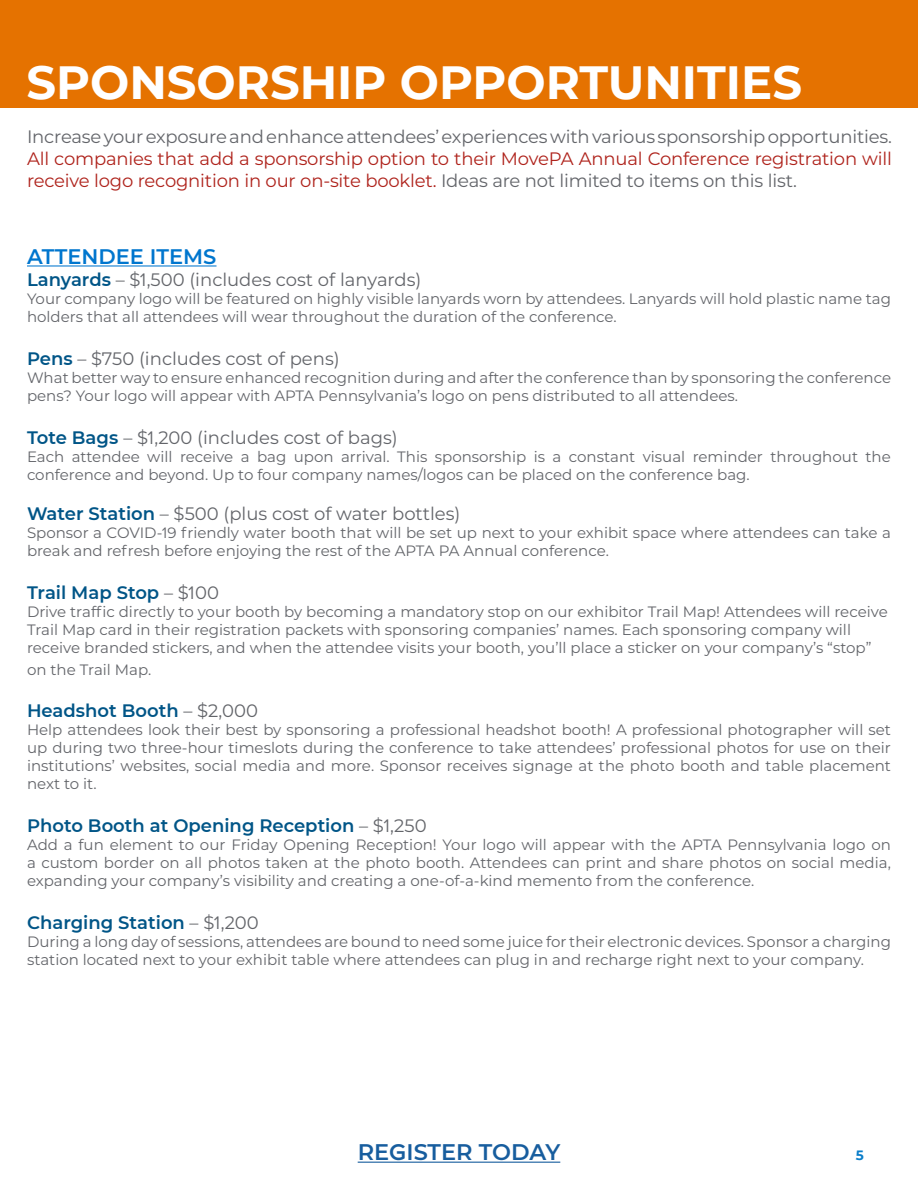
<style>
.page{position:relative;width:918px;height:1188px;background:#fff}
.page>*{position:absolute;margin:0;border:0;box-sizing:border-box;transform-origin:0 0}
.t1{font:700 46.5px "APTA Sans";color:#fff}
.t2{font:600 22.5px "APTA Sans";color:#175d9e}
.t3{font:600 21px "APTA Sans";color:#0076ce}
.t4{font:18px/21.6px "APTA Sans";letter-spacing:-.01em;color:#af231c;text-align:justify}
.t5{font:18px "APTA Sans";color:#63656a}
.t6{font:600 18px "APTA Sans";color:#005587}
.t7{font:15px/18px "APTA Sans";color:#63656a}
.t8{font:700 13.5px "APTA Sans";color:#0a7eca}
.s1{color:#63656a}
.s2{font-weight:600;color:#005587}
.s3{font-weight:400;color:#63656a}
</style>
<div class="page">
<hr style="left:358px;top:1162px;width:202px;height:1px;background:#175d9e">
<div style="left:0;top:0;width:918px;height:108px;background:#e57200"></div>
<hr style="left:27px;top:265px;width:190px;height:2px;background:#0076ce">
<p class="t1" style="left:26px;top:49px;width:777px">SPONSORSHIP OPPORTUNITIES</p>
<p class="t4" style="left:27px;top:126px;width:867px"><span class="s1">Increase your exposure and enhance attendees’ experiences with various sponsorship opportunities.<br></span>All companies that add a sponsorship option to their MovePA Annual Conference registration will receive logo recognition in our on-site booklet. <span class="s1">Ideas are not limited to items on this list.</span></p>
<p class="t3" style="left:27px;top:242px;width:191px">ATTENDEE ITEMS</p>
<p class="t5" style="left:27px;top:267px;width:396px"><span class="s2">Lanyards</span> – $1,500 (includes cost of lanyards)</p>
<p class="t7" style="left:27px;top:289px;width:865px">Your company logo will be featured on highly visible lanyards worn by attendees. Lanyards will hold plastic name tag holders that all attendees will wear throughout the duration of the conference.</p>
<p class="t5" style="left:27px;top:346px;width:314px"><span class="s2">Pens</span> – $750 (includes cost of pens)</p>
<p class="t7" style="left:27px;top:368px;width:866px">What better way to ensure enhanced recognition during and after the conference than by sponsoring the conference pens? Your logo will appear with APTA Pennsylvania’s logo on pens distributed to all attendees.</p>
<p class="t5" style="left:27px;top:426px;width:372px"><span class="s2">Tote Bags</span> – $1,200 (includes cost of bags)</p>
<p class="t7" style="left:27px;top:448px;width:865px">Each attendee will receive a bag upon arrival. This sponsorship is a constant visual reminder throughout the conference and beyond. Up to four company names/logos can be placed on the conference bag.</p>
<p class="t5" style="left:27px;top:501px;width:435px"><span class="s2">Water Station</span> – $500 (plus cost of water bottles)</p>
<p class="t7" style="left:27px;top:523px;width:865px">Sponsor a COVID-19 friendly water booth that will be set up next to your exhibit space where attendees can take a break and refresh before enjoying the rest of the APTA PA Annual conference.</p>
<p class="t6" style="left:27px;top:580px;width:193px">Trail Map Stop <span class="s3">– $100</span></p>
<p class="t7" style="left:27px;top:602px;width:862px">Drive traffic directly to your booth by becoming a mandatory stop on our exhibitor Trail Map! Attendees will receive<br>Trail Map card in their registration packets with sponsoring companies’ names. Each sponsoring company will receive branded stickers, and when the attendee visits your booth, you’ll place a sticker on your company’s “stop”</p>
<p class="t7" style="left:27px;top:660px;width:126px">on the Trail Map.</p>
<p class="t6" style="left:27px;top:698px;width:232px">Headshot Booth <span class="s3">– $2,000</span></p>
<p class="t7" style="left:27px;top:720px;width:866px;text-align:justify">Help attendees look their best by sponsoring a professional headshot booth! A professional photographer will set up during two three-hour timeslots during the conference to take attendees’ professional photos for use on their institutions’ websites, social media and more. Sponsor receives signage at the photo booth and table placement next to it.</p>
<p class="t6" style="left:27px;top:813px;width:401px">Photo Booth at Opening Reception <span class="s3">– $1,250</span></p>
<p class="t7" style="left:27px;top:835px;width:866px;text-align:justify">Add a fun element to our Friday Opening Reception! Your logo will appear with the APTA Pennsylvania logo on a custom border on all photos taken at the photo booth. Attendees can print and share photos on social media, expanding your company’s visibility and creating a one-of-a-kind memento from the conference.</p>
<p class="t6" style="left:27px;top:910px;width:233px">Charging Station <span class="s3">– $1,200</span></p>
<p class="t7" style="left:27px;top:932px;width:866px">During a long day of sessions, attendees are bound to need some juice for their electronic devices. Sponsor a charging station located next to your exhibit table where attendees can plug in and recharge right next to your company.</p>
<p class="t2" style="left:358px;top:1137px;width:204px">REGISTER TODAY</p>
<p class="t8" style="left:856px;top:1146px;width:10px">5</p>
</div>
